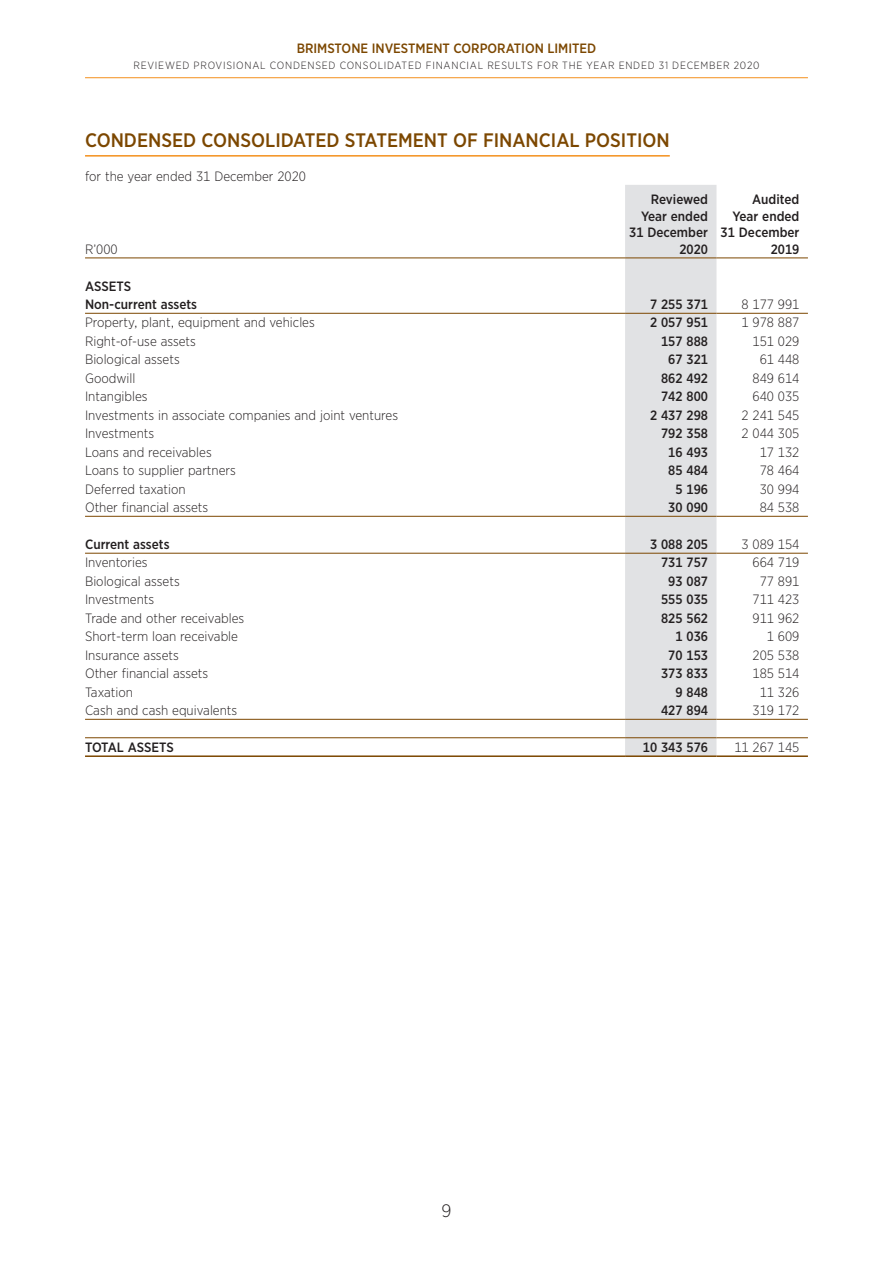
<style>
.page{position:relative;width:893px;height:1263px;background:#fff}
.page>*{position:absolute;margin:0;border:0;box-sizing:border-box;transform-origin:0 0}
._1__Headlines{font:500 19.5px "Gotham Narrow";color:#7c4700}
.t1{font:300 18px "Gotham Narrow";color:#231f20}
.Fin_body{font:300 13.5px "Gotham Narrow";color:#231f20}
.Fin_body-2{font:500 13.5px/16.5px "Gotham Narrow";color:#231f20;text-align:right}
.t2{font:500 13.5px "Gotham Narrow";color:#7c4700}
.t3{font:300 10.5px "Gotham Narrow";letter-spacing:.075em;color:#231f20}
</style>
<div class="page">
<hr style="left:85px;top:77px;width:723px;height:1px;background:#f4901d">
<div style="left:625px;top:185px;width:91px;height:570px;background:#e1e2e4"></div>
<hr style="left:85px;top:258px;width:540px;height:1px;background:#7c4700">
<hr style="left:625px;top:258px;width:91px;height:1px;background:#7c4700">
<hr style="left:716px;top:258px;width:92px;height:1px;background:#7c4700">
<hr style="left:85px;top:313px;width:540px;height:1px;background:#7c4700">
<hr style="left:625px;top:313px;width:91px;height:1px;background:#7c4700">
<hr style="left:716px;top:313px;width:92px;height:1px;background:#7c4700">
<hr style="left:85px;top:516px;width:540px;height:1px;background:#7c4700">
<hr style="left:625px;top:516px;width:91px;height:1px;background:#7c4700">
<hr style="left:716px;top:516px;width:92px;height:1px;background:#7c4700">
<hr style="left:85px;top:553px;width:540px;height:1px;background:#7c4700">
<hr style="left:625px;top:553px;width:91px;height:1px;background:#7c4700">
<hr style="left:716px;top:553px;width:92px;height:1px;background:#7c4700">
<hr style="left:85px;top:755px;width:540px;height:2px;background:#7c4700">
<hr style="left:625px;top:755px;width:91px;height:2px;background:#7c4700">
<hr style="left:716px;top:755px;width:92px;height:2px;background:#7c4700">
<hr style="left:85px;top:737px;width:540px;height:1px;background:#7c4700">
<hr style="left:625px;top:737px;width:91px;height:1px;background:#7c4700">
<hr style="left:716px;top:737px;width:92px;height:1px;background:#7c4700">
<hr style="left:85px;top:719px;width:540px;height:1px;background:#7c4700">
<hr style="left:625px;top:719px;width:91px;height:1px;background:#7c4700">
<hr style="left:716px;top:719px;width:92px;height:1px;background:#7c4700">
<hr style="left:85px;top:155px;width:585px;height:2px;background:#f4901d">
<p class="t2" style="left:297px;top:40px;width:301px">BRIMSTONE INVESTMENT CORPORATION LIMITED</p>
<p class="t3" style="left:133px;top:59px;width:628px">REVIEWED PROVISIONAL CONDENSED CONSOLIDATED FINANCIAL RESULTS FOR THE YEAR ENDED 31 DECEMBER 2020</p>
<p class="_1__Headlines" style="left:85px;top:127px;width:586px">CONDENSED CONSOLIDATED STATEMENT OF FINANCIAL POSITION</p>
<p class="Fin_body" style="left:85px;top:168px;width:222px">for the year ended 31 December 2020</p>
<p class="Fin_body" style="left:85px;top:241px;width:34px">R’000</p>
<p class="Fin_body-2" style="left:651px;top:191px;width:59px">Reviewed</p>
<p class="Fin_body-2" style="left:641px;top:207px;width:68px">Year ended</p>
<p class="Fin_body-2" style="left:629px;top:224px;width:80px">31 December</p>
<p class="Fin_body-2" style="left:679px;top:240px;width:30px">2020</p>
<p class="Fin_body-2" style="left:752px;top:191px;width:49px">Audited</p>
<p class="Fin_body-2" style="left:732px;top:207px;width:68px">Year ended</p>
<p class="Fin_body-2" style="left:721px;top:224px;width:80px">31 December<br>2019</p>
<p class="Fin_body-2" style="left:85px;top:277px;width:48px">ASSETS</p>
<p class="Fin_body-2" style="left:85px;top:296px;width:114px">Non-current assets</p>
<p class="Fin_body-2" style="left:650px;top:296px;width:59px">7 255 371</p>
<p class="Fin_body" style="left:741px;top:296px;width:59px">8 177 991</p>
<p class="Fin_body" style="left:85px;top:314px;width:231px">Property, plant, equipment and vehicles</p>
<p class="Fin_body-2" style="left:650px;top:314px;width:59px">2 057 951</p>
<p class="Fin_body" style="left:741px;top:314px;width:59px">1 978 887</p>
<p class="Fin_body" style="left:85px;top:333px;width:112px">Right-of-use assets</p>
<p class="Fin_body-2" style="left:661px;top:333px;width:48px">157 888</p>
<p class="Fin_body" style="left:753px;top:333px;width:48px">151 029</p>
<p class="Fin_body" style="left:85px;top:351px;width:96px">Biological assets</p>
<p class="Fin_body-2" style="left:668px;top:351px;width:41px">67 321</p>
<p class="Fin_body" style="left:760px;top:351px;width:41px">61 448</p>
<p class="Fin_body" style="left:85px;top:370px;width:52px">Goodwill</p>
<p class="Fin_body-2" style="left:661px;top:370px;width:48px">862 492</p>
<p class="Fin_body" style="left:753px;top:370px;width:48px">849 614</p>
<p class="Fin_body" style="left:85px;top:388px;width:64px">Intangibles</p>
<p class="Fin_body-2" style="left:661px;top:388px;width:48px">742 800</p>
<p class="Fin_body" style="left:753px;top:388px;width:48px">640 035</p>
<p class="Fin_body" style="left:85px;top:407px;width:315px">Investments in associate companies and joint ventures</p>
<p class="Fin_body-2" style="left:650px;top:407px;width:59px">2 437 298</p>
<p class="Fin_body" style="left:741px;top:407px;width:59px">2 241 545</p>
<p class="Fin_body" style="left:85px;top:425px;width:71px">Investments</p>
<p class="Fin_body-2" style="left:661px;top:425px;width:48px">792 358</p>
<p class="Fin_body" style="left:741px;top:425px;width:59px">2 044 305</p>
<p class="Fin_body" style="left:85px;top:444px;width:128px">Loans and receivables</p>
<p class="Fin_body-2" style="left:668px;top:443px;width:41px">16 493</p>
<p class="Fin_body" style="left:760px;top:444px;width:41px">17 132</p>
<p class="Fin_body" style="left:85px;top:462px;width:152px">Loans to supplier partners</p>
<p class="Fin_body-2" style="left:668px;top:462px;width:41px">85 484</p>
<p class="Fin_body" style="left:760px;top:462px;width:41px">78 464</p>
<p class="Fin_body" style="left:85px;top:481px;width:102px">Deferred taxation</p>
<p class="Fin_body-2" style="left:675px;top:480px;width:34px">5 196</p>
<p class="Fin_body" style="left:760px;top:481px;width:41px">30 994</p>
<p class="Fin_body" style="left:85px;top:499px;width:125px">Other financial assets</p>
<p class="Fin_body-2" style="left:668px;top:499px;width:41px">30 090</p>
<p class="Fin_body" style="left:760px;top:499px;width:41px">84 538</p>
<p class="Fin_body-2" style="left:85px;top:536px;width:86px">Current assets</p>
<p class="Fin_body-2" style="left:650px;top:536px;width:59px">3 088 205</p>
<p class="Fin_body" style="left:741px;top:536px;width:59px">3 089 154</p>
<p class="Fin_body" style="left:85px;top:554px;width:64px">Inventories</p>
<p class="Fin_body-2" style="left:661px;top:554px;width:48px">731 757</p>
<p class="Fin_body" style="left:753px;top:554px;width:48px">664 719</p>
<p class="Fin_body" style="left:85px;top:573px;width:96px">Biological assets</p>
<p class="Fin_body-2" style="left:668px;top:573px;width:41px">93 087</p>
<p class="Fin_body" style="left:760px;top:573px;width:41px">77 891</p>
<p class="Fin_body" style="left:85px;top:591px;width:71px">Investments</p>
<p class="Fin_body-2" style="left:661px;top:591px;width:48px">555 035</p>
<p class="Fin_body" style="left:753px;top:591px;width:48px">711 423</p>
<p class="Fin_body" style="left:85px;top:610px;width:161px">Trade and other receivables</p>
<p class="Fin_body-2" style="left:661px;top:610px;width:48px">825 562</p>
<p class="Fin_body" style="left:753px;top:610px;width:48px">911 962</p>
<p class="Fin_body" style="left:85px;top:628px;width:155px">Short-term loan receivable</p>
<p class="Fin_body-2" style="left:675px;top:628px;width:34px">1 036</p>
<p class="Fin_body" style="left:767px;top:628px;width:34px">1 609</p>
<p class="Fin_body" style="left:85px;top:647px;width:95px">Insurance assets</p>
<p class="Fin_body-2" style="left:668px;top:646px;width:41px">70 153</p>
<p class="Fin_body" style="left:753px;top:647px;width:48px">205 538</p>
<p class="Fin_body" style="left:85px;top:665px;width:125px">Other financial assets</p>
<p class="Fin_body-2" style="left:661px;top:665px;width:48px">373 833</p>
<p class="Fin_body" style="left:753px;top:665px;width:48px">185 514</p>
<p class="Fin_body" style="left:85px;top:683px;width:49px">Taxation</p>
<p class="Fin_body-2" style="left:675px;top:683px;width:34px">9 848</p>
<p class="Fin_body" style="left:760px;top:683px;width:41px">11 326</p>
<p class="Fin_body" style="left:85px;top:702px;width:154px">Cash and cash equivalents</p>
<p class="Fin_body-2" style="left:661px;top:702px;width:48px">427 894</p>
<p class="Fin_body" style="left:753px;top:702px;width:48px">319 172</p>
<p class="Fin_body-2" style="left:85px;top:739px;width:90px">TOTAL ASSETS</p>
<p class="Fin_body-2" style="left:643px;top:739px;width:67px">10 343 576</p>
<p class="Fin_body" style="left:734px;top:739px;width:67px">11 267 145</p>
<h2 class="t1" style="left:441px;top:1200px;width:11px">9</h2>
</div>
